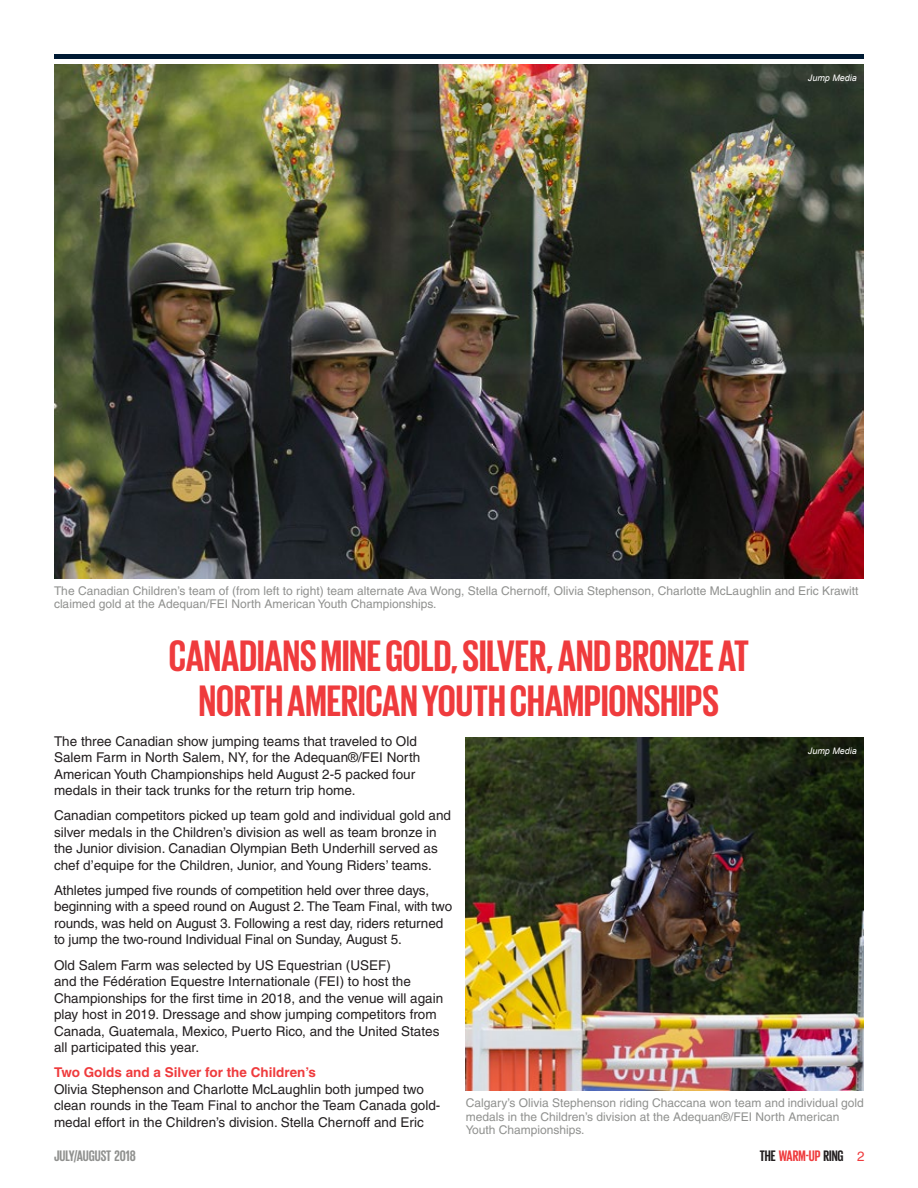
<style>
.page{position:relative;width:918px;height:1188px;background:#fff}
.page>*{position:absolute;margin:0;border:0;box-sizing:border-box;transform-origin:0 0}
.Headline_-_Red{font:700 45px/45px "Giorgio Sans";color:#ef3b3d;text-align:center}
.t1{font:700 15.6px "Giorgio Sans";color:#90918f}
.t2{font:700 15.6px "Giorgio Sans";color:#231f20}
.Body_Copy{font:13.5px/16.5px "Helvetica";color:#231f20}
.Subhead_-_Body_Copy{font:700 13.5px "Helvetica";color:#ef3b3d}
.Photo_Caption_-_Grey{font:12px/13.5px "Helvetica";color:#90918f}
.Photo_Credit_-_White{font:italic 9px "Arial";color:#fff}
.s1{color:#ef3b3d}
.s2{font-family:"Helvetica";font-weight:400;font-size:13.5px;color:#ef3b3d}
</style>
<div class="page">
<div style="left:54px;top:54px;width:810px;height:5px;background:#001a33"></div>
<img style="left:54px;top:65px;width:810px;height:514px">
<img style="left:466px;top:738px;width:398px;height:352px">
<p class="Photo_Credit_-_White" style="left:808px;top:72px;width:51px">Jump Media</p>
<p class="Photo_Caption_-_Grey" style="left:54px;top:584px;width:806px">The Canadian Children’s team of (from left to right) team alternate Ava Wong, Stella Chernoff, Olivia Stephenson, Charlotte McLaughlin and Eric Krawitt claimed gold at the Adequan/FEI North American Youth Championships.</p>
<p class="Headline_-_Red" style="left:169px;top:632px;width:582px">CANADIANS MINE GOLD, SILVER, AND BRONZE AT<br>NORTH AMERICAN YOUTH CHAMPIONSHIPS</p>
<p class="Body_Copy" style="left:54px;top:733px;width:368px">The three Canadian show jumping teams that traveled to Old Salem Farm in North Salem, NY, for the Adequan®/FEI North American Youth Championships held August 2-5 packed four medals in their tack trunks for the return trip home.</p>
<p class="Body_Copy" style="left:54px;top:807px;width:399px">Canadian competitors picked up team gold and individual gold and silver medals in the Children’s division as well as team bronze in the Junior division. Canadian Olympian Beth Underhill served as chef d’equipe for the Children, Junior, and Young Riders’ teams.</p>
<p class="Body_Copy" style="left:54px;top:882px;width:400px">Athletes jumped five rounds of competition held over three days, beginning with a speed round on August 2. The Team Final, with two rounds, was held on August 3. Following a rest day, riders returned to jump the two-round Individual Final on Sunday, August 5.</p>
<p class="Body_Copy" style="left:54px;top:956px;width:391px">Old Salem Farm was selected by US Equestrian (USEF)<br>and the Fédération Equestre Internationale (FEI) to host the Championships for the first time in 2018, and the venue will again play host in 2019. Dressage and show jumping competitors from Canada, Guatemala, Mexico, Puerto Rico, and the United States all participated this year.</p>
<p class="Subhead_-_Body_Copy" style="left:54px;top:1064px;width:263px">Two Golds and a Silver for the Children’s</p>
<p class="Body_Copy" style="left:54px;top:1081px;width:388px">Olivia Stephenson and Charlotte McLaughlin both jumped two clean rounds in the Team Final to anchor the Team Canada gold&shy;medal effort in the Children’s division. Stella Chernoff and Eric</p>
<p class="Photo_Credit_-_White" style="left:808px;top:745px;width:51px">Jump Media</p>
<p class="Photo_Caption_-_Grey" style="left:466px;top:1096px;width:400px">Calgary’s Olivia Stephenson riding Chaccana won team and individual gold medals in the Children’s division at the Adequan®/FEI North American<br>Youth Championships.</p>
<p class="t1" style="left:54px;top:1148px;width:83px">JULY/AUGUST 2018</p>
<p class="t2" style="left:760px;top:1148px;width:107px">THE <span class="s1">WARM-UP</span> RING <span class="s2">2</span></p>
</div>
